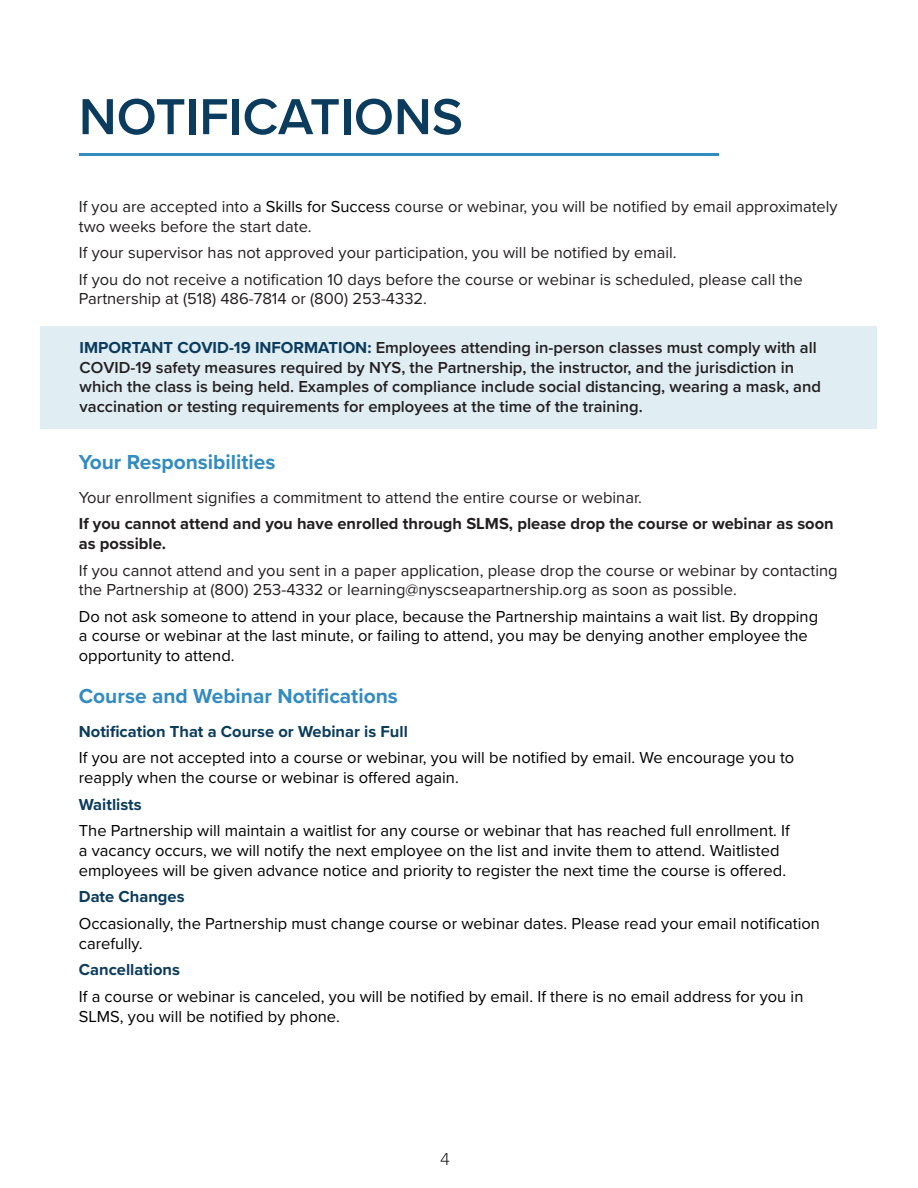
<style>
.page{position:relative;width:918px;height:1188px;background:#fff}
.page>*{position:absolute;margin:0;border:0;box-sizing:border-box;transform-origin:0 0}
.t1{font:600 52.5px "Proxima Nova";color:#0b3c5d}
.t2{font:700 21px "Proxima Nova";color:#328cc1}
.t3{font:300 18px "Proxima Nova";color:#231f20}
.t4{font:16.5px/19.8px "Proxima Nova";color:#000}
.t5{font:16.5px/19.8px "Proxima Nova";color:#231f20}
.t6{font:600 16.5px/19.8px "Proxima Nova";color:#231f20}
.t7{font:700 16.5px/19.8px "Proxima Nova";color:#231f20}
.t8{font:700 16.5px "Proxima Nova";color:#0b3c5d}
.s1{color:#000}
.s2{font-weight:700;color:#0b3c5d}
</style>
<div class="page">
<hr style="left:79px;top:153px;width:639px;height:3px;background:#328cc1">
<div style="left:40px;top:327px;width:837px;height:102px;background:#e0edf3"></div>
<p class="t1" style="left:79px;top:78px;width:386px">NOTIFICATIONS</p>
<p class="t5" style="left:79px;top:196px;width:760px">If you are accepted into a <span class="s1">Skills for Success</span> course or webinar, you will be notified by email approximately two weeks before the start date.</p>
<p class="t5" style="left:79px;top:242px;width:599px">If your supervisor has not approved your participation, you will be notified by email.</p>
<p class="t5" style="left:79px;top:269px;width:726px">If you do not receive a notification 10 days before the course or webinar is scheduled, please call the<br>Partnership at (518) 486-7814 or (800) 253-4332.</p>
<p class="t6" style="left:80px;top:337px;width:743px"><span class="s2">IMPORTANT COVID-19 INFORMATION:</span> Employees attending in-person classes must comply with all COVID-19 safety measures required by NYS, the Partnership, the instructor, and the jurisdiction in which the class is being held. Examples of compliance include social distancing, wearing a mask, and vaccination or testing requirements for employees at the time of the training.</p>
<p class="t2" style="left:79px;top:447px;width:198px">Your Responsibilities</p>
<p class="t5" style="left:79px;top:487px;width:565px">Your enrollment signifies a commitment to attend the entire course or webinar.</p>
<p class="t7" style="left:79px;top:513px;width:756px">If you cannot attend and you have enrolled through SLMS, please drop the course or webinar as soon as possible.</p>
<p class="t5" style="left:79px;top:559px;width:760px">If you cannot attend and you sent in a paper application, please drop the course or webinar by contacting the Partnership at (800) 253-4332 or learning@nyscseapartnership.org as soon as possible.</p>
<p class="t4" style="left:79px;top:606px;width:741px">Do not ask someone to attend in your place, because the Partnership maintains a wait list. By dropping a course or webinar at the last minute, or failing to attend, you may be denying another employee the opportunity to attend.</p>
<p class="t2" style="left:79px;top:681px;width:321px">Course and Webinar Notifications</p>
<p class="t8" style="left:79px;top:719px;width:331px">Notification That a Course or Webinar is Full</p>
<p class="t4" style="left:79px;top:747px;width:717px">If you are not accepted into a course or webinar, you will be notified by email. We encourage you to reapply when the course or webinar is offered again.</p>
<p class="t8" style="left:79px;top:792px;width:64px">Waitlists</p>
<p class="t4" style="left:79px;top:820px;width:713px">The Partnership will maintain a waitlist for any course or webinar that has reached full enrollment. If a vacancy occurs, we will notify the next employee on the list and invite them to attend. Waitlisted employees will be given advance notice and priority to register the next time the course is offered.</p>
<p class="t8" style="left:79px;top:885px;width:107px">Date Changes</p>
<p class="t4" style="left:79px;top:913px;width:743px">Occasionally, the Partnership must change course or webinar dates. Please read your email notification carefully.</p>
<p class="t8" style="left:79px;top:957px;width:103px">Cancellations</p>
<p class="t4" style="left:79px;top:986px;width:726px">If a course or webinar is canceled, you will be notified by email. If there is no email address for you in<br>SLMS, you will be notified by phone.</p>
<p class="t3" style="left:440px;top:1145px;width:11px">4</p>
</div>
